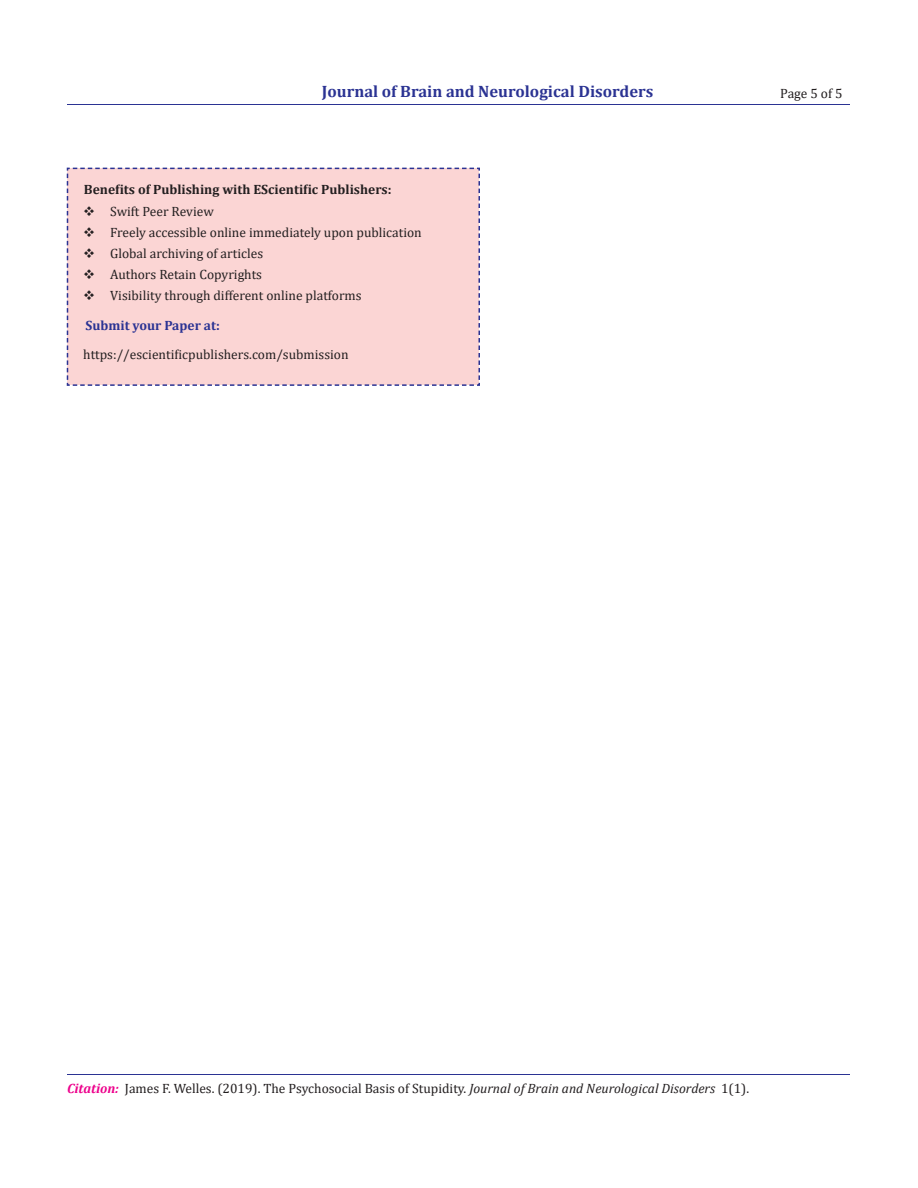
<style>
.page{position:relative;width:918px;height:1188px;background:#fff}
.page>*{position:absolute;margin:0;border:0;box-sizing:border-box;transform-origin:0 0}
.t1{font:700 16.5px "Cambria";color:#2b3393}
.t2{font:13.5px "Cambria";color:#231f20}
.t3{font:700 13.5px "Cambria";color:#231f20}
.t4{font:700 13.5px "Cambria";color:#2b3393}
.s1{font-weight:700;font-style:italic;color:#ed028c}
.s2{font-style:italic}
</style>
<div class="page">
<div style="left:66px;top:167px;width:414px;height:219px;background:#fbd5d4"></div>
<hr style="left:67px;top:104px;width:782px;height:1px;background:#2b3393">
<hr style="left:67px;top:1074px;width:782px;height:1px;background:#2b3393">
<p class="t1" style="left:322px;top:80px;width:333px">Journal of Brain and Neurological Disorders</p>
<p class="t3" style="left:84px;top:180px;width:309px">Benefits of Publishing with EScientific Publishers:</p>
<p class="t2" style="left:83px;top:204px;width:132px">❖ Swift Peer Review</p>
<p class="t2" style="left:83px;top:225px;width:340px">❖ Freely accessible online immediately upon publication</p>
<p class="t2" style="left:83px;top:246px;width:181px">❖ Global archiving of articles</p>
<p class="t2" style="left:83px;top:267px;width:180px">❖ Authors Retain Copyrights</p>
<p class="t2" style="left:83px;top:288px;width:280px">❖ Visibility through different online platforms</p>
<p class="t4" style="left:85px;top:316px;width:136px">Submit your Paper at:</p>
<p class="t2" style="left:83px;top:346px;width:267px">https://escientificpublishers.com/submission</p>
<p class="t2" style="left:780px;top:85px;width:64px">Page 5 of 5</p>
<p class="t2" style="left:67px;top:1080px;width:684px"><span class="s1">Citation:</span> James F. Welles. (2019). The Psychosocial Basis of Stupidity. <span class="s2">Journal of Brain and Neurological Disorders</span> 1(1).</p>
</div>
